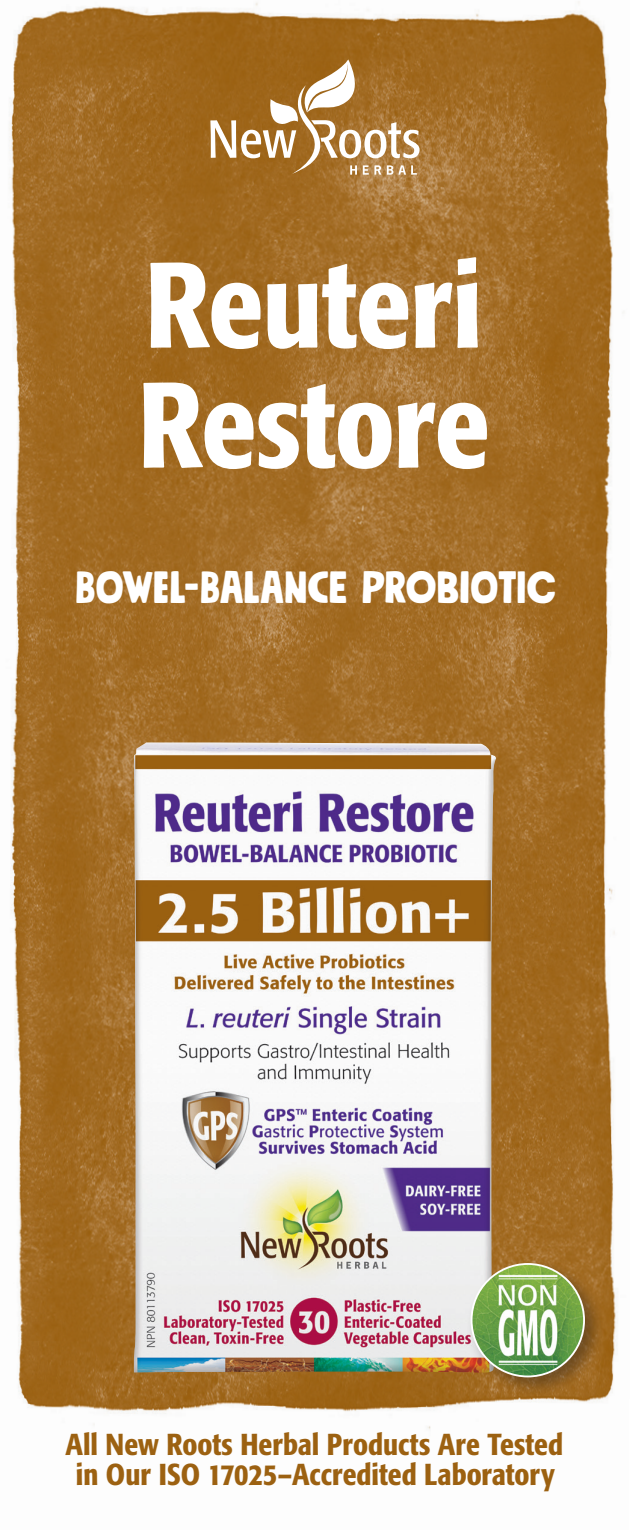
<style>
.page{position:relative;width:630px;height:1530px;background:#fff}
.page>*{position:absolute;margin:0;border:0;box-sizing:border-box;transform-origin:0 0}
.t1{font:500 condensed 120px/120px "Formata";letter-spacing:-.005em;color:#fff}
.t2{font:45px "Mindset";color:#fff}
.t3{font:500 condensed 30px/30px "Formata";color:#9c6111;text-align:center}
</style>
<div class="page">
<img style="left:9px;top:1px;width:609px;height:1429px">
<svg style="left:210px;top:59px;width:210px;height:116px"></svg>
<img style="left:134px;top:742px;width:362px;height:630px">
<div style="left:466px;top:1259px;width:139px;height:138px;background:#231f20;opacity:.4"></div>
<img style="left:472px;top:1264px;width:112px;height:112px">
<div style="left:471px;top:1263px;width:114px;height:114px;border:2px solid #fff;border-radius:50%"></div>
<p class="t1" style="left:138px;top:245px;width:353px">Reuteri<br>Restore</p>
<p class="t2" style="left:76px;top:557px;width:482px">BOWEL-BALANCE PROBIOTIC</p>
<p class="t3" style="left:65px;top:1429px;width:499px">All New Roots Herbal Products Are Tested in Our ISO 17025–Accredited Laboratory</p>
</div>
